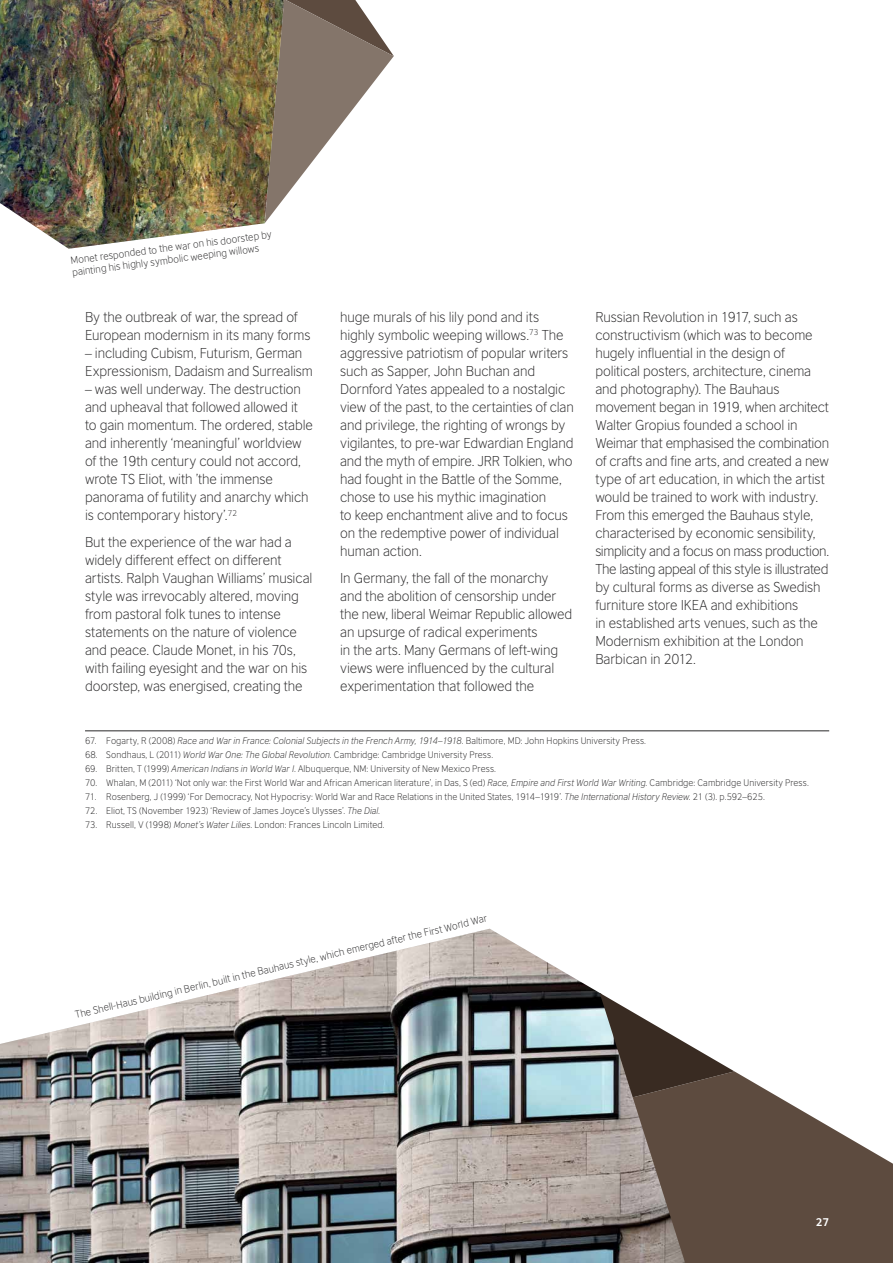
<style>
.page{position:relative;width:893px;height:1263px;background:#fff}
.page>*{position:absolute;margin:0;border:0;box-sizing:border-box;transform-origin:0 0}
.t1{font:300 13.5px/18px "British Council Sans";letter-spacing:-.01em;color:#292829}
.t2{font:700 10.5px "British Council Sans";color:#fff}
.t3{font:300 9.75px/12.1px "British Council Sans";color:#292829}
.t4{font:300 9px "British Council Sans";letter-spacing:.005em;color:#292829}
.t5{font:italic 300 9px "British Council Sans";color:#292829}
.s1{font-style:normal}
.s2{font-style:italic}
</style>
<div class="page">
<svg style="left:284px;top:0;width:110px;height:198px"></svg>
<img style="left:0;top:0;width:284px;height:249px">
<img style="left:0;top:929px;width:600px;height:334px">
<svg style="left:853px;top:1140px;width:40px;height:123px;fill:#5d4b3f"></svg>
<svg style="left:600px;top:993px;width:22px;height:13px"></svg>
<svg style="left:600px;top:1006px;width:253px;height:257px;fill:#5d4b3f"></svg>
<hr style="left:85px;top:730px;width:744px;height:1px;background:#292829">
<p class="t3" style="left:70px;top:254px;width:204px;rotate:-7deg">Monet responded to the war on his doorstep by painting his highly symbolic weeping willows</p>
<p class="t1" style="left:85px;top:308px;width:227px">By the outbreak of war, the spread of<br>European modernism in its many forms</p>
<p class="t1" style="left:85px;top:344px;width:229px">– including Cubism, Futurism, German<br>Expressionism, Dadaism and Surrealism</p>
<p class="t1" style="left:85px;top:380px;width:229px">– was well underway. The destruction and upheaval that followed allowed it to gain momentum. The ordered, stable and inherently ‘meaningful’ worldview of the 19th century could not accord, wrote TS Eliot, with ’the immense panorama of futility and anarchy which is contemporary history’.<sup>72</sup></p>
<p class="t1" style="left:85px;top:533px;width:229px">But the experience of the war had a widely different effect on different artists. Ralph Vaughan Williams’ musical style was irrevocably altered, moving from pastoral folk tunes to intense statements on the nature of violence and peace. Claude Monet, in his 70s, with failing eyesight and the war on his doorstep, was energised, creating the</p>
<p class="t1" style="left:340px;top:308px;width:235px">huge murals of his lily pond and its highly symbolic weeping willows.<sup>73</sup> The aggressive patriotism of popular writers such as Sapper, John Buchan and Dornford Yates appealed to a nostalgic view of the past, to the certainties of clan and privilege, the righting of wrongs by vigilantes, to pre-war Edwardian England and the myth of empire. JRR Tolkien, who had fought in the Battle of the Somme, chose to use his mythic imagination<br>to keep enchantment alive and to focus on the redemptive power of individual human action.</p>
<p class="t1" style="left:340px;top:569px;width:234px">In Germany, the fall of the monarchy and the abolition of censorship under the new, liberal Weimar Republic allowed an upsurge of radical experiments<br>in the arts. Many Germans of left-wing views were influenced by the cultural experimentation that followed the</p>
<p class="t1" style="left:595px;top:308px;width:235px">Russian Revolution in 1917, such as constructivism (which was to become hugely influential in the design of political posters, architecture, cinema and photography). The Bauhaus movement began in 1919, when architect Walter Gropius founded a school in Weimar that emphasised the combination of crafts and fine arts, and created a new type of art education, in which the artist would be trained to work with industry.<br>From this emerged the Bauhaus style, characterised by economic sensibility, simplicity and a focus on mass production.<br>The lasting appeal of this style is illustrated by cultural forms as diverse as Swedish furniture store IKEA and exhibitions<br>in established arts venues, such as the Modernism exhibition at the London Barbican in 2012.</p>
<p class="t5" style="left:85px;top:735px;width:563px"><span class="s1">67. Fogarty, R (2008)</span> Race and War in France: Colonial Subjects in the French Army, 1914–1918<span class="s1">. Baltimore, MD: John Hopkins University Press.</span></p>
<p class="t4" style="left:85px;top:749px;width:410px">68. Sondhaus, L (2011) <span class="s2">World War One: The Global Revolution</span>. Cambridge: Cambridge University Press.</p>
<p class="t4" style="left:85px;top:763px;width:413px">69. Britten, T (1999) <span class="s2">American Indians in World War I</span>. Albuquerque, NM: University of New Mexico Press.</p>
<p class="t4" style="left:85px;top:777px;width:725px">70. Whalan, M (2011) ‘Not only war: the First World War and African American literature’, in Das, S (ed) <span class="s2">Race, Empire and First World War Writing</span>. Cambridge: Cambridge University Press.</p>
<p class="t4" style="left:85px;top:792px;width:681px">71. Rosenberg, J (1999) ‘For Democracy, Not Hypocrisy: World War and Race Relations in the United States, 1914–1919’. <span class="s2">The International History Review</span>. 21 (3). p.592–625.</p>
<p class="t4" style="left:85px;top:806px;width:297px">72. Eliot, TS (November 1923) ‘Review of James Joyce’s Ulysses’. <span class="s2">The Dial.</span></p>
<p class="t4" style="left:85px;top:820px;width:301px">73. Russell, V (1998) <span class="s2">Monet’s Water Lilies</span>. London: Frances Lincoln Limited.</p>
<p class="t3" style="left:74px;top:1008px;width:424px;rotate:-13deg">The Shell-Haus building in Berlin, built in the Bauhaus style, which emerged after the First World War</p>
<p class="t2" style="left:816px;top:1215px;width:15px">27</p>
</div>
